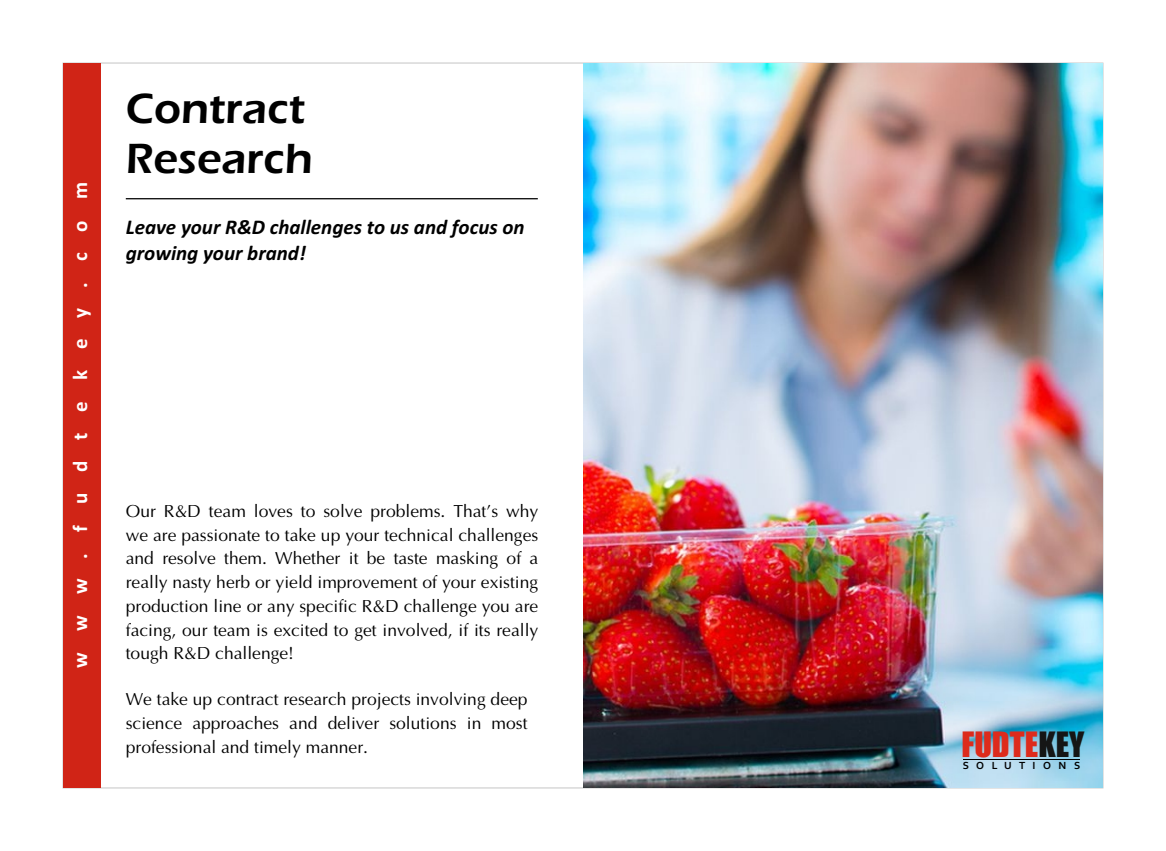
<style>
.page{position:relative;width:1166px;height:851px;background:#fff}
.page>*{position:absolute;margin:0;border:0;box-sizing:border-box;transform-origin:0 0}
.t1{font:600 43.75px/49.7px "Eras ITC";color:#000}
.t2{font:32.2px "Impact";color:#dd2b1c}
.t3{font:italic 700 21px/25.6px "Calibri";color:#000}
.t4{font:700 21px "Calibri";letter-spacing:1.005em;color:#fff}
.t5{font:700 17.5px/23.8px "Optima";color:#000;text-align:justify}
.t6{font:700 10.85px "Corbel";letter-spacing:.68em;color:#000}
.s1{color:#151616}
</style>
<div class="page">
<div style="left:63px;top:63px;width:38px;height:725px;background:#d02416"></div>
<img style="left:583px;top:63px;width:519px;height:725px">
<hr style="left:126px;top:198px;width:412px;height:1px;background:#000">
<hr style="left:963px;top:759px;width:116px;height:1px;background:#000">
<p class="t4" style="left:71px;top:667px;width:487px;rotate:-90deg">www.fudtekey.com</p>
<h1 class="t1" style="left:126px;top:88px;width:189px">Contract<br>Research</h1>
<p class="t3" style="left:126px;top:216px;width:400px">Leave your R&amp;D challenges to us and focus on growing your brand!</p>
<p class="t5" style="left:126px;top:500px;width:414px">Our R&amp;D team loves to solve problems. That’s why we are passionate to take up your technical challenges and resolve them. Whether it be taste masking of a really nasty herb or yield improvement of your existing production line or any specific R&amp;D challenge you are facing, our team is excited to get involved, if its really tough R&amp;D challenge!</p>
<p class="t5" style="left:126px;top:689px;width:403px">We take up contract research projects involving deep science approaches and deliver solutions in most professional and timely manner.</p>
<h2 class="t2" style="left:961px;top:731px;width:124px">FUDTE<span class="s1">KEY</span></h2>
<p class="t6" style="left:962px;top:760px;width:119px">SOLUTIONS</p>
</div>
